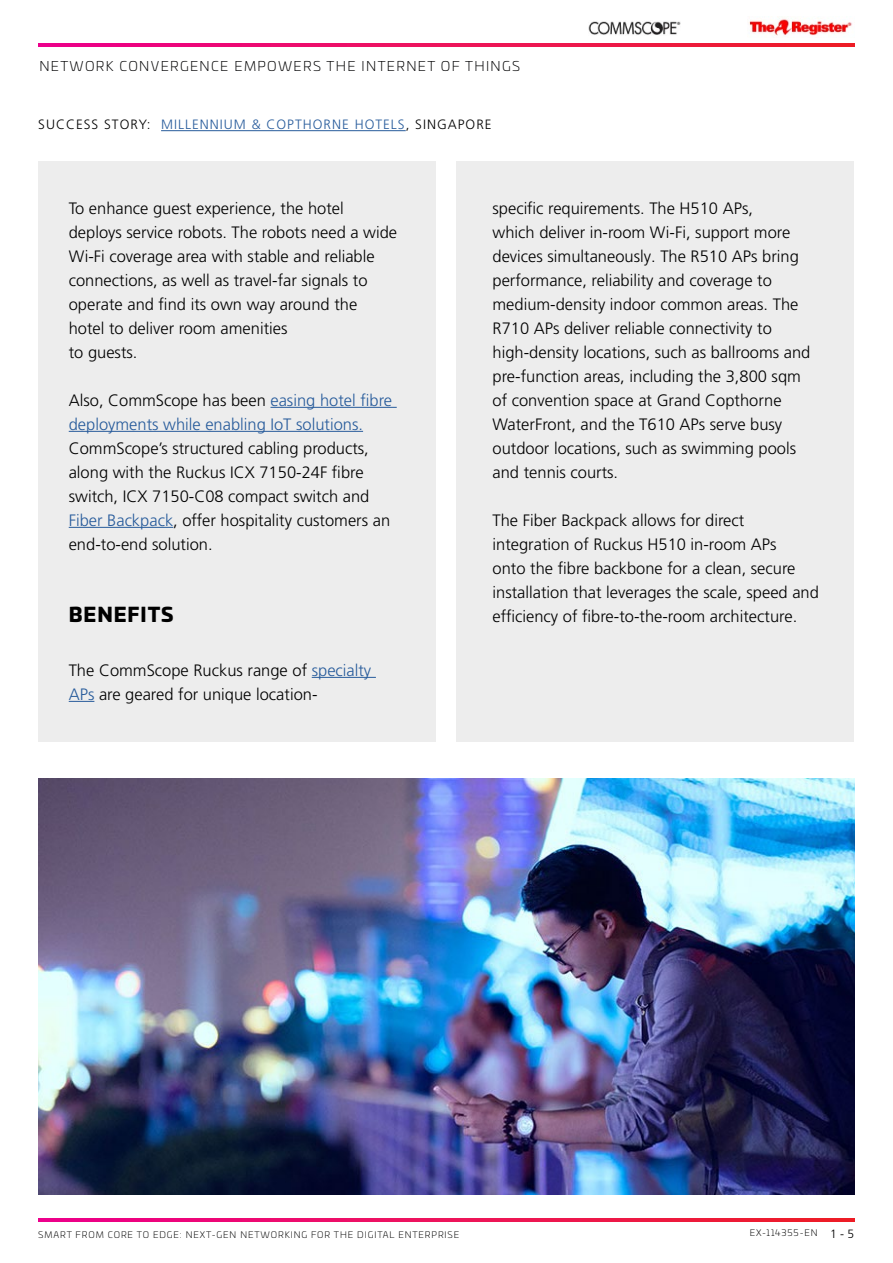
<style>
.page{position:relative;width:893px;height:1263px;background:#fff}
.page>*{position:absolute;margin:0;border:0;box-sizing:border-box;transform-origin:0 0}
.t1{font:900 19.5px "Univia Pro";letter-spacing:.05em;color:#000}
.t2{font:300 16.5px/24px "Frutiger LT Pro";color:#000}
.t3{font:300 16.5px/24px "Frutiger LT Pro";color:#275b9b}
.t4{font:300 13.5px "Frutiger LT Pro";letter-spacing:.075em;color:#275b9b}
.t5{font:300 13.5px "Univia Pro";letter-spacing:.1em;color:#020203}
.t6{font:300 9px "Univia Pro";letter-spacing:.1em;color:#000}
.s1{color:#000}
.s2{color:#275b9b}
.s3{font-family:"Frutiger LT Pro";font-size:12px}
</style>
<div class="page">
<img style="left:748px;top:19px;width:104px;height:17px">
<img style="left:588px;top:21px;width:93px;height:14px">
<img style="left:38px;top:1218px;width:817px;height:3px">
<img style="left:38px;top:43px;width:817px;height:3px">
<img style="left:38px;top:778px;width:816px;height:417px">
<div style="left:38px;top:162px;width:398px;height:580px;background:#ededed"></div>
<div style="left:456px;top:162px;width:398px;height:580px;background:#ededed"></div>
<hr style="left:270px;top:407px;width:127px;height:1px;background:#275b9b">
<hr style="left:69px;top:431px;width:294px;height:1px;background:#275b9b">
<hr style="left:69px;top:527px;width:104px;height:1px;background:#275b9b">
<hr style="left:312px;top:677px;width:64px;height:1px;background:#275b9b">
<svg style="left:69px;top:701px;width:25px;height:1px"></svg>
<hr style="left:161px;top:130px;width:245px;height:1px;background:#275b9b">
<p class="t5" style="left:39px;top:57px;width:482px">NETWORK CONVERGENCE EMPOWERS THE INTERNET OF THINGS</p>
<p class="t4" style="left:38px;top:117px;width:455px"><span class="s1">SUCCESS STORY:</span> MILLENNIUM &amp; COPTHORNE HOTELS<span class="s1">, SINGAPORE</span></p>
<p class="t2" style="left:69px;top:196px;width:330px">To enhance guest experience, the hotel deploys service robots. The robots need a wide Wi-Fi coverage area with stable and reliable connections, as well as travel-far signals to operate and find its own way around the<br>hotel to deliver room amenities<br>to guests.</p>
<p class="t3" style="left:69px;top:388px;width:325px"><span class="s1">Also, CommScope has been</span> easing hotel fibre deployments while enabling IoT solutions.</p>
<p class="t2" style="left:69px;top:436px;width:323px">CommScope’s structured cabling products, along with the Ruckus ICX 7150-24F fibre switch, ICX 7150-C08 compact switch and <span class="s2">Fiber Backpack</span>, offer hospitality customers an end-to-end solution.</p>
<p class="t1" style="left:69px;top:598px;width:106px">BENEFITS</p>
<p class="t2" style="left:69px;top:658px;width:304px">The CommScope Ruckus range of <span class="s2">specialty<br>APs</span> are geared for unique location-</p>
<p class="t2" style="left:493px;top:196px;width:319px">specific requirements. The H510 APs,<br>which deliver in-room Wi-Fi, support more devices simultaneously. The R510 APs bring performance, reliability and coverage to medium-density indoor common areas. The R710 APs deliver reliable connectivity to high-density locations, such as ballrooms and pre-function areas, including the 3,800 sqm of convention space at Grand Copthorne WaterFront, and the T610 APs serve busy outdoor locations, such as swimming pools and tennis courts.</p>
<p class="t2" style="left:493px;top:508px;width:328px">The Fiber Backpack allows for direct integration of Ruckus H510 in-room APs<br>onto the fibre backbone for a clean, secure installation that leverages the scale, speed and efficiency of fibre-to-the-room architecture.</p>
<p class="t6" style="left:38px;top:1228px;width:422px">SMART FROM CORE TO EDGE: NEXT-GEN NETWORKING FOR THE DIGITAL ENTERPRISE</p>
<p class="t6" style="left:750px;top:1226px;width:106px">EX-114355-EN <span class="s3">1 - 5</span></p>
</div>
